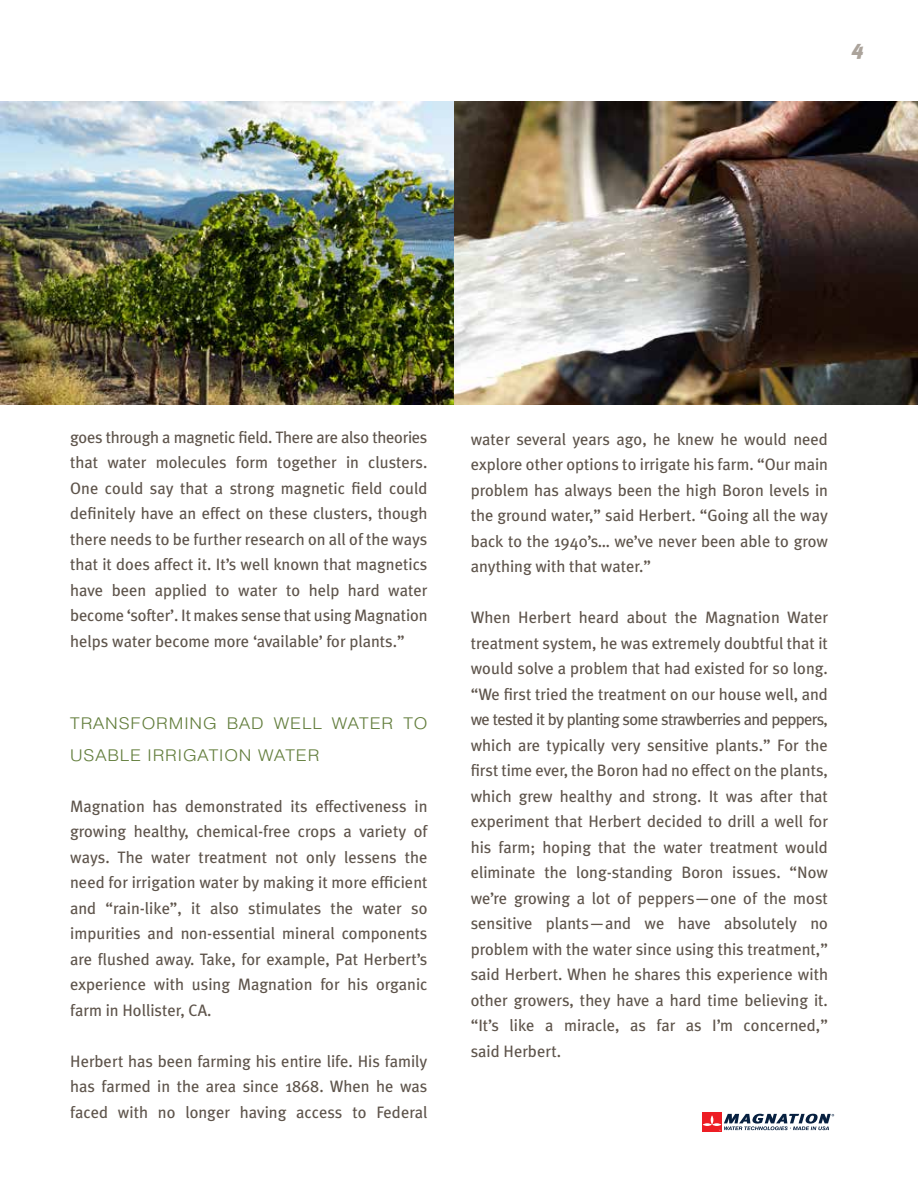
<style>
.page{position:relative;width:918px;height:1188px;background:#fff}
.page>*{position:absolute;margin:0;border:0;box-sizing:border-box;transform-origin:0 0}
.t1{font:italic 900 21px "Meta Plus";color:#aba39b}
.t2{font:16.5px/25.5px "Meta Plus";color:#5e544b;text-align:justify}
.t3{font:300 16.2px/31.5px "Swiss 721 BT";letter-spacing:.05em;color:#637e3d;scale:1.11 1}
</style>
<div class="page">
<img style="left:0;top:101px;width:918px;height:303px">
<div style="left:702px;top:1112px;width:20px;height:20px;background:#ed1d24"></div>
<svg style="left:703px;top:1114px;width:131px;height:17px"></svg>
<p class="t1" style="left:852px;top:36px;width:13px">4</p>
<p class="t2" style="left:70px;top:424px;width:359px">goes through a magnetic field. There are also theories that water molecules form together in clusters.<br>One could say that a strong magnetic field could definitely have an effect on these clusters, though there needs to be further research on all of the ways that it does affect it. It’s well known that magnetics have been applied to water to help hard water become ‘softer’. It makes sense that using Magnation helps water become more ‘available’ for plants.”</p>
<p class="t3" style="left:70px;top:708px;width:323px">TRANSFORMING BAD WELL WATER TO<br>USABLE IRRIGATION WATER</p>
<p class="t2" style="left:70px;top:793px;width:359px">Magnation has demonstrated its effectiveness in growing healthy, chemical-free crops a variety of ways. The water treatment not only lessens the need for irrigation water by making it more efficient and “rain-like”, it also stimulates the water so impurities and non-essential mineral components are flushed away. Take, for example, Pat Herbert’s experience with using Magnation for his organic farm in Hollister, CA.</p>
<p class="t2" style="left:70px;top:1048px;width:359px">Herbert has been farming his entire life. His family has farmed in the area since 1868. When he was faced with no longer having access to Federal</p>
<p class="t2" style="left:471px;top:426px;width:359px">water several years ago, he knew he would need explore other options to irrigate his farm. “Our main problem has always been the high Boron levels in the ground water,” said Herbert. “Going all the way back to the 1940’s… we’ve never been able to grow anything with that water.”</p>
<p class="t2" style="left:471px;top:605px;width:359px">When Herbert heard about the Magnation Water treatment system, he was extremely doubtful that it would solve a problem that had existed for so long. “We first tried the treatment on our house well, and we tested it by planting some strawberries and peppers, which are typically very sensitive plants.” For the first time ever, the Boron had no effect on the plants, which grew healthy and strong. It was after that experiment that Herbert decided to drill a well for his farm; hoping that the water treatment would eliminate the long-standing Boron issues. “Now we’re growing a lot of peppers—one of the most sensitive plants—and we have absolutely no problem with the water since using this treatment,” said Herbert. When he shares this experience with other growers, they have a hard time believing it. “It’s like a miracle, as far as I’m concerned,” said Herbert.</p>
</div>
